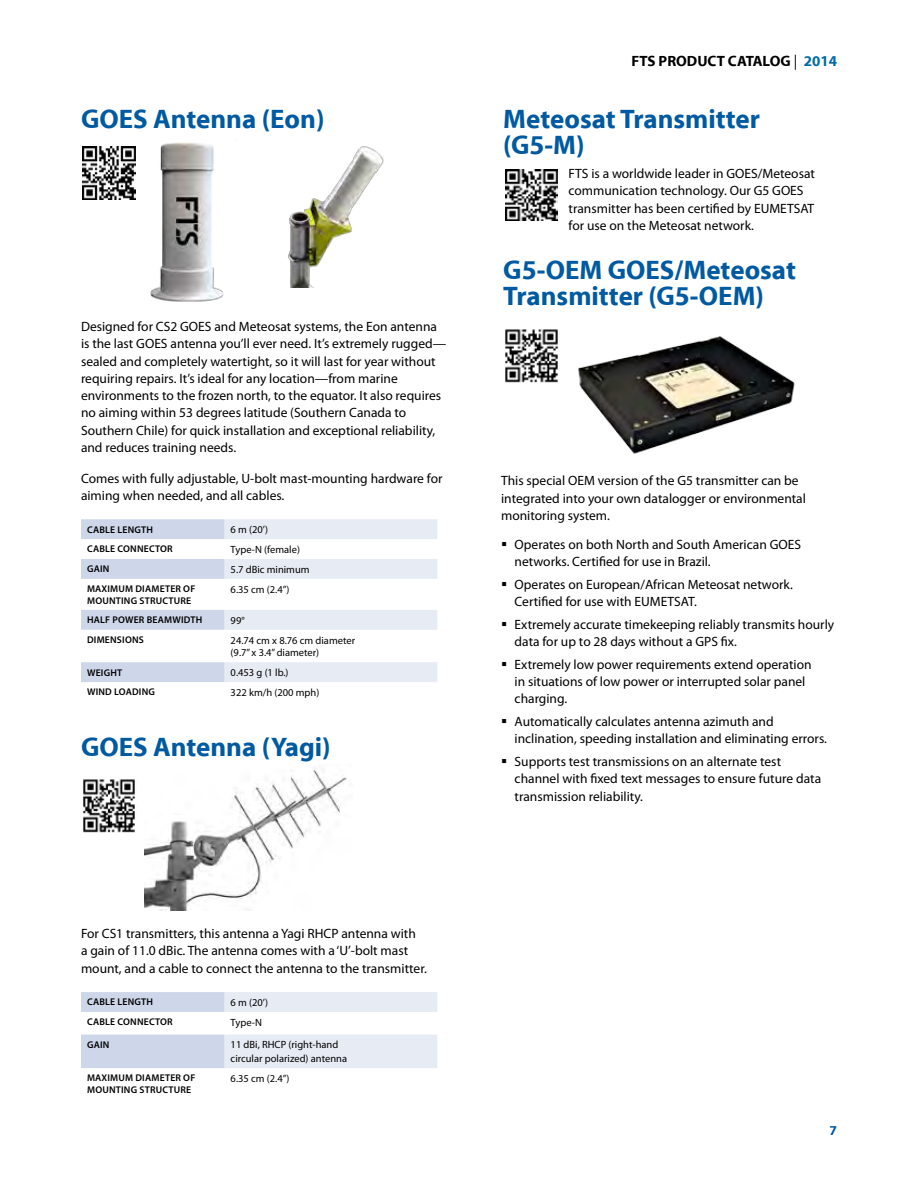
<style>
.page{position:relative;width:918px;height:1188px;background:#fff}
.page>*{position:absolute;margin:0;border:0;box-sizing:border-box;transform-origin:0 0}
.t1{font:700 27px/25.5px "Myriad Pro";color:#005aa2}
.t2{font:700 15px "Myriad Pro";color:#000}
.t3{font:13.5px/17.2px "Myriad Pro";color:#000}
.t4{font:700 13.5px "Myriad Pro";color:#005aa2}
.t5{font:10.5px/12.6px "Myriad Pro";color:#000}
.t6{font:600 9.75px "Myriad Pro";letter-spacing:.02em;color:#000}
.s1{font-weight:400}
.s2{color:#006ba9}
</style>
<div class="page">
<svg style="left:81px;top:519px;width:356px;height:163px"></svg>
<svg style="left:81px;top:992px;width:356px;height:76px"></svg>
<img style="left:145px;top:768px;width:202px;height:143px">
<img style="left:578px;top:336px;width:217px;height:118px">
<img style="left:83px;top:779px;width:52px;height:54px">
<img style="left:505px;top:329px;width:53px;height:54px">
<img style="left:150px;top:142px;width:74px;height:160px">
<img style="left:82px;top:146px;width:54px;height:54px">
<img style="left:505px;top:169px;width:52px;height:52px">
<img style="left:288px;top:146px;width:96px;height:141px">
<h1 class="t1" style="left:81px;top:106px;width:245px">GOES Antenna (Eon)</h1>
<p class="t3" style="left:81px;top:318px;width:367px">Designed for CS2 GOES and Meteosat systems, the Eon antenna is the last GOES antenna you’ll ever need. It’s extremely rugged— sealed and completely watertight, so it will last for year without requiring repairs. It’s ideal for any location—from marine environments to the frozen north, to the equator. It also requires no aiming within 53 degrees latitude (Southern Canada to Southern Chile) for quick installation and exceptional reliability, and reduces training needs.</p>
<p class="t3" style="left:81px;top:469px;width:363px">Comes with fully adjustable, U-bolt mast-mounting hardware for aiming when needed, and all cables.</p>
<p class="t6" style="left:87px;top:523px;width:13px">CABLE</p>
<p class="t6" style="left:118px;top:523px;width:7px">LENGTH</p>
<p class="t5" style="left:231px;top:523px;width:39px">6 m (20’)</p>
<p class="t6" style="left:87px;top:543px;width:13px">CABLE</p>
<p class="t6" style="left:118px;top:543px;width:8px">CONNECTOR</p>
<p class="t5" style="left:231px;top:543px;width:71px">Type-N (female)</p>
<p class="t6" style="left:87px;top:563px;width:13px">GAIN</p>
<p class="t5" style="left:231px;top:563px;width:80px">5.7 dBic minimum</p>
<p class="t6" style="left:87px;top:583px;width:28px">MAXIMUM</p>
<p class="t6" style="left:135px;top:583px;width:7px">DIAMETER</p>
<p class="t6" style="left:183px;top:583px;width:7px">OF</p>
<p class="t6" style="left:87px;top:594px;width:8px">MOUNTING</p>
<p class="t6" style="left:139px;top:594px;width:7px">STRUCTURE</p>
<p class="t5" style="left:231px;top:583px;width:60px">6.35 cm (2.4”)</p>
<p class="t6" style="left:87px;top:614px;width:13px">HALF</p>
<p class="t6" style="left:112px;top:614px;width:8px">POWER</p>
<p class="t6" style="left:147px;top:614px;width:8px">BEAMWIDTH</p>
<p class="t5" style="left:231px;top:614px;width:16px">99°</p>
<p class="t6" style="left:87px;top:634px;width:14px">DIMENSIONS</p>
<p class="t5" style="left:231px;top:634px;width:126px">24.74 cm x 8.76 cm diameter (9.7” x 3.4” diameter)</p>
<p class="t6" style="left:87px;top:666px;width:15px">WEIGHT</p>
<p class="t5" style="left:231px;top:666px;width:59px">0.453 g (1 lb.)</p>
<p class="t6" style="left:87px;top:686px;width:15px">WIND</p>
<p class="t6" style="left:114px;top:686px;width:7px">LOADING</p>
<p class="t5" style="left:231px;top:686px;width:90px">322 km/h (200 mph)</p>
<h1 class="t1" style="left:81px;top:733px;width:251px">GOES Antenna (Yagi)</h1>
<p class="t3" style="left:81px;top:925px;width:347px">For CS1 transmitters, this antenna a Yagi RHCP antenna with<br>a gain of 11.0 dBic. The antenna comes with a ‘U’-bolt mast mount, and a cable to connect the antenna to the transmitter.</p>
<p class="t6" style="left:87px;top:996px;width:13px">CABLE</p>
<p class="t6" style="left:118px;top:996px;width:7px">LENGTH</p>
<p class="t5" style="left:231px;top:996px;width:39px">6 m (20’)</p>
<p class="t6" style="left:87px;top:1016px;width:13px">CABLE</p>
<p class="t6" style="left:118px;top:1016px;width:8px">CONNECTOR</p>
<p class="t5" style="left:231px;top:1016px;width:33px">Type-N</p>
<p class="t6" style="left:87px;top:1038px;width:13px">GAIN</p>
<p class="t5" style="left:231px;top:1038px;width:118px;line-height:13.6px">11 dBi, RHCP (right-hand circular polarized) antenna</p>
<p class="t6" style="left:87px;top:1072px;width:28px">MAXIMUM</p>
<p class="t6" style="left:135px;top:1072px;width:7px">DIAMETER</p>
<p class="t6" style="left:183px;top:1072px;width:7px">OF</p>
<p class="t6" style="left:87px;top:1084px;width:8px">MOUNTING</p>
<p class="t6" style="left:139px;top:1084px;width:7px">STRUCTURE</p>
<p class="t5" style="left:231px;top:1072px;width:60px">6.35 cm (2.4”)</p>
<p class="t2" style="left:632px;top:51px;width:207px">FTS Product Catalog <span class="s1">|</span> <span class="s2">2014</span></p>
<h1 class="t1" style="left:503px;top:106px;width:258px">Meteosat Transmitter (G5-M)</h1>
<p class="t3" style="left:569px;top:165px;width:248px">FTS is a worldwide leader in GOES/Meteosat communication technology. Our G5 GOES transmitter has been certified by EUMETSAT for use on the Meteosat network.</p>
<h1 class="t1" style="left:503px;top:257px;width:294px">G5-OEM GOES/Meteosat<br>Transmitter (G5-OEM)</h1>
<p class="t3" style="left:501px;top:472px;width:306px">This special OEM version of the G5 transmitter can be integrated into your own datalogger or environmental monitoring system.</p>
<p class="t3" style="left:515px;top:536px;width:288px">Operates on both North and South American GOES networks. Certified for use in Brazil.</p>
<p class="t3" style="left:515px;top:576px;width:280px">Operates on European/African Meteosat network.<br>Certified for use with EUMETSAT.</p>
<p class="t3" style="left:515px;top:616px;width:321px">Extremely accurate timekeeping reliably transmits hourly data for up to 28 days without a GPS fix.</p>
<p class="t3" style="left:515px;top:656px;width:299px">Extremely low power requirements extend operation in situations of low power or interrupted solar panel charging.</p>
<p class="t3" style="left:515px;top:713px;width:314px">Automatically calculates antenna azimuth and inclination, speeding installation and eliminating errors.</p>
<p class="t3" style="left:515px;top:753px;width:308px">Supports test transmissions on an alternate test channel with fixed text messages to ensure future data transmission reliability.</p>
<p class="t4" style="left:830px;top:1122px;width:9px">7</p>
</div>
